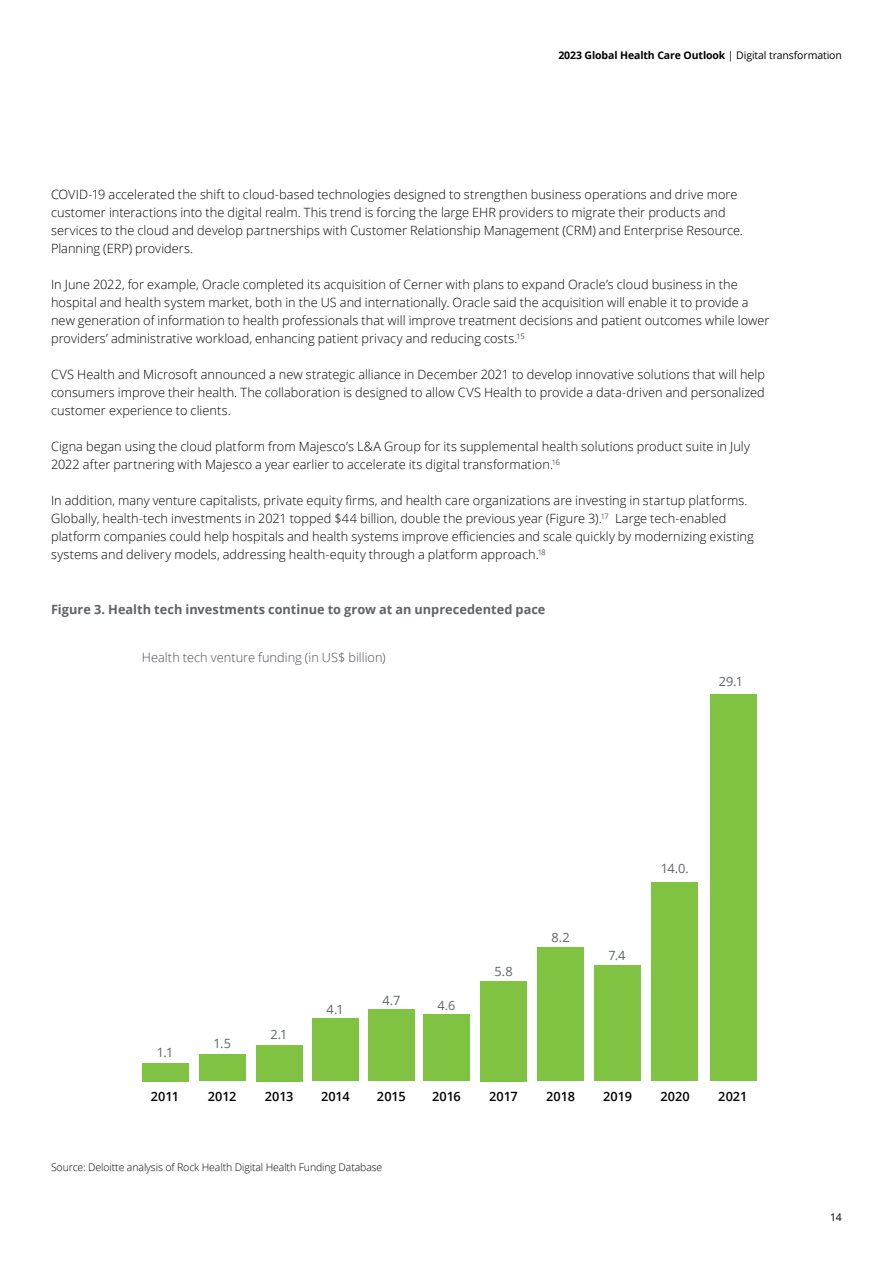
<style>
.page{position:relative;width:893px;height:1263px;background:#fff}
.page>*{position:absolute;margin:0;border:0;box-sizing:border-box;transform-origin:0 0}
.t1{font:300 12.75px/18px "Open Sans";letter-spacing:.005em;color:#000}
.t2{font:700 12.75px "Open Sans";color:#5f636a}
.t3{font:600 12.75px "Open Sans";color:#000}
.t4{font:300 12.75px "Open Sans";color:#474c55}
.t5{font:12.75px "Open Sans";color:#5f636a}
.t6{font:300 10.5px "Open Sans";letter-spacing:-.01em;color:#000}
.t7{font:700 10.5px "Open Sans";letter-spacing:-.01em;color:#000}
.t8{font:10.5px "Open Sans";color:#000}
.s1{font-weight:400}
</style>
<div class="page">
<div style="left:142px;top:1063px;width:46px;height:18px;background:#80c342"></div>
<div style="left:199px;top:1054px;width:46px;height:27px;background:#80c342"></div>
<div style="left:256px;top:1045px;width:46px;height:36px;background:#80c342"></div>
<div style="left:312px;top:1018px;width:47px;height:63px;background:#80c342"></div>
<div style="left:368px;top:1010px;width:47px;height:71px;background:#80c342"></div>
<div style="left:423px;top:1014px;width:47px;height:67px;background:#80c342"></div>
<div style="left:480px;top:981px;width:47px;height:100px;background:#80c342"></div>
<div style="left:594px;top:965px;width:47px;height:116px;background:#80c342"></div>
<div style="left:652px;top:882px;width:46px;height:199px;background:#80c342"></div>
<div style="left:710px;top:694px;width:46px;height:387px;background:#80c342"></div>
<div style="left:537px;top:947px;width:47px;height:134px;background:#80c342"></div>
<p class="t7" style="left:558px;top:48px;width:285px">2023 Global Health Care Outlook <span class="s1">| Digital transformation</span></p>
<p class="t1" style="left:51px;top:185px;width:693px">COVID-19 accelerated the shift to cloud-based technologies designed to strengthen business operations and drive more customer interactions into the digital realm. This trend is forcing the large EHR providers to migrate their products and services to the cloud and develop partnerships with Customer Relationship Management (CRM) and Enterprise Resource.<br>Planning (ERP) providers.</p>
<p class="t1" style="left:51px;top:275px;width:720px">In June 2022, for example, Oracle completed its acquisition of Cerner with plans to expand Oracle’s cloud business in the hospital and health system market, both in the US and internationally. Oracle said the acquisition will enable it to provide a new generation of information to health professionals that will improve treatment decisions and patient outcomes while lower providers’ administrative workload, enhancing patient privacy and reducing costs.<sup>15</sup></p>
<p class="t1" style="left:51px;top:365px;width:716px;text-align:justify">CVS Health and Microsoft announced a new strategic alliance in December 2021 to develop innovative solutions that will help consumers improve their health. The collaboration is designed to allow CVS Health to provide a data-driven and personalized customer experience to clients.</p>
<p class="t1" style="left:51px;top:437px;width:700px">Cigna began using the cloud platform from Majesco’s L&amp;A Group for its supplemental health solutions product suite in July<br>2022 after partnering with Majesco a year earlier to accelerate its digital transformation.<sup>16</sup></p>
<p class="t1" style="left:51px;top:491px;width:704px">In addition, many venture capitalists, private equity firms, and health care organizations are investing in startup platforms.<br>Globally, health-tech investments in 2021 topped $44 billion, double the previous year (Figure 3).<sup>17</sup> Large tech-enabled platform companies could help hospitals and health systems improve efficiencies and scale quickly by modernizing existing systems and delivery models, addressing health-equity through a platform approach.<sup>18</sup></p>
<p class="t2" style="left:51px;top:600px;width:496px">Figure 3. Health tech investments continue to grow at an unprecedented pace</p>
<p class="t4" style="left:142px;top:649px;width:245px">Health tech venture funding (in US$ billion)</p>
<p class="t5" style="left:719px;top:673px;width:26px">29.1</p>
<p class="t5" style="left:157px;top:1043px;width:18px">1.1</p>
<p class="t5" style="left:213px;top:1034px;width:19px">1.5</p>
<p class="t5" style="left:270px;top:1026px;width:19px">2.1</p>
<p class="t5" style="left:327px;top:1001px;width:19px">4.1</p>
<p class="t5" style="left:382px;top:992px;width:19px">4.7</p>
<p class="t5" style="left:437px;top:996px;width:20px">4.6</p>
<p class="t5" style="left:494px;top:963px;width:20px">5.8</p>
<p class="t5" style="left:551px;top:928px;width:20px">8.2</p>
<p class="t5" style="left:608px;top:946px;width:19px">7.4</p>
<p class="t5" style="left:661px;top:859px;width:30px">14.0.</p>
<p class="t3" style="left:151px;top:1087px;width:30px">2011</p>
<p class="t3" style="left:208px;top:1087px;width:30px">2012</p>
<p class="t3" style="left:265px;top:1087px;width:30px">2013</p>
<p class="t3" style="left:321px;top:1087px;width:30px">2014</p>
<p class="t3" style="left:377px;top:1087px;width:30px">2015</p>
<p class="t3" style="left:432px;top:1087px;width:30px">2016</p>
<p class="t3" style="left:489px;top:1087px;width:30px">2017</p>
<p class="t3" style="left:546px;top:1087px;width:30px">2018</p>
<p class="t3" style="left:603px;top:1087px;width:30px">2019</p>
<p class="t3" style="left:660px;top:1087px;width:31px">2020</p>
<p class="t3" style="left:718px;top:1087px;width:31px">2021</p>
<p class="t6" style="left:51px;top:1160px;width:333px">Source: Deloitte analysis of Rock Health Digital Health Funding Database</p>
<p class="t8" style="left:830px;top:1210px;width:13px">14</p>
</div>
